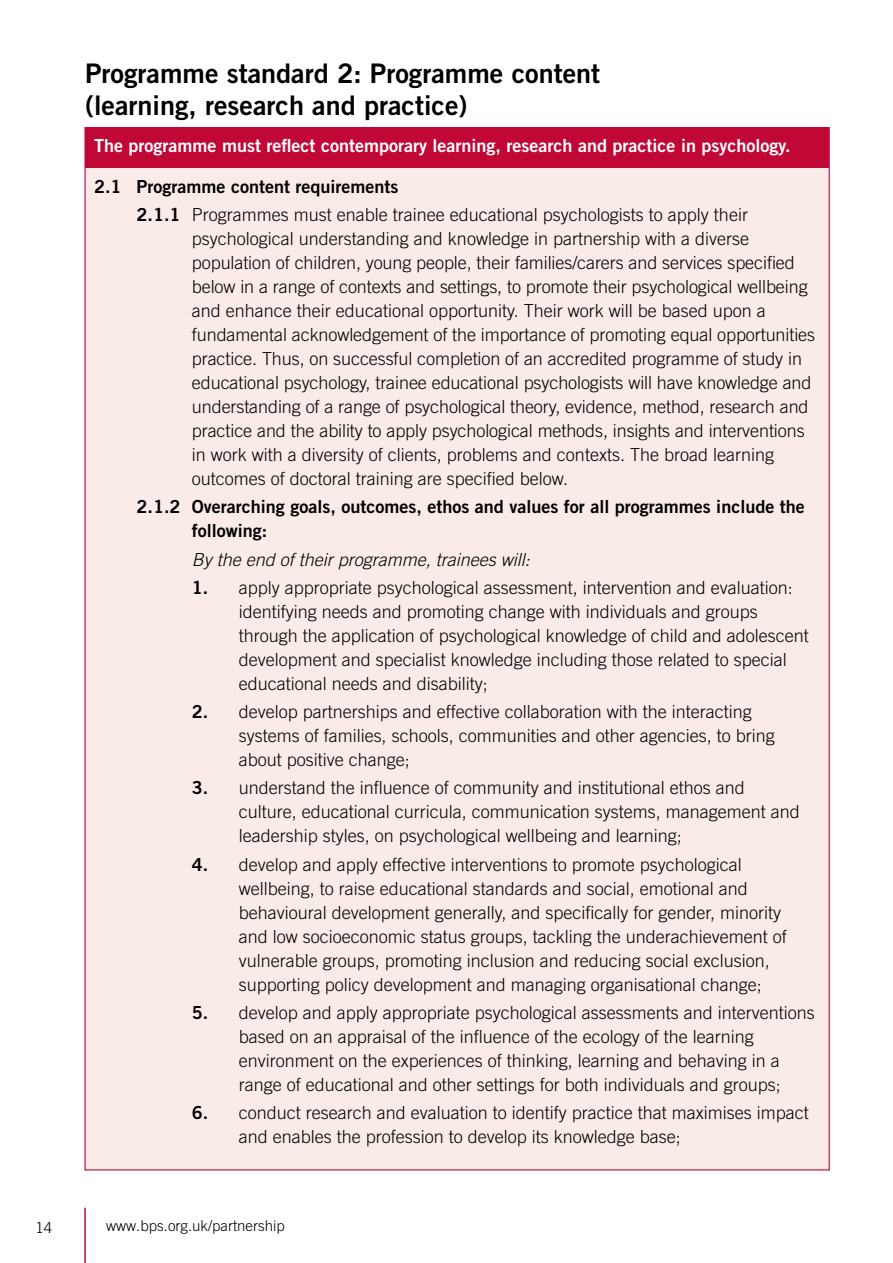
<style>
.page{position:relative;width:893px;height:1263px;background:#fff}
.page>*{position:absolute;margin:0;border:0;box-sizing:border-box;transform-origin:0 0}
.Heading_level_2{font:27px/31.5px "Trade Gothic LT Std Bd 2";color:#000}
.Numbered_list_25mm{font:300 18px/24px "Trade Gothic LT Std";color:#000}
.Numbered_list_23mm{font:300 18px/24px "Trade Gothic LT Std";letter-spacing:-.005em;color:#000}
.Numbered_list_23mm-2{font:18px/24px "Trade Gothic LT Std Bd 2";color:#000}
.Box_heading{font:18px "Trade Gothic LT Std Bd 2";color:#fff}
.Numbered_list_23mm-3{font:italic 300 18px "Trade Gothic LT Std";color:#000}
.Numbered_list_12mm{font:18px "Trade Gothic LT Std Bd 2";color:#000}
.t1{font:300 15px "Trade Gothic LT Std";color:#000}
.s1{font-family:"Trade Gothic LT Std Bd 2";font-weight:400}
</style>
<div class="page">
<hr style="left:84px;top:1208px;width:2px;height:55px;background:#c10736">
<div style="left:85px;top:128px;width:744px;height:1042px;background:#f9ebe7"></div>
<div style="left:86px;top:128px;width:743px;height:39px;background:#c10736"></div>
<p class="Heading_level_2" style="left:85px;top:57px;width:517px">Programme standard 2: Programme content (learning, research and practice)</p>
<p class="Box_heading" style="left:94px;top:134px;width:698px">The programme must reflect contemporary learning, research and practice in psychology.</p>
<p class="Numbered_list_12mm" style="left:94px;top:175px;width:306px">2.1 Programme content requirements</p>
<p class="Numbered_list_23mm" style="left:192px;top:202px;width:625px;text-indent:-55px"><span class="s1">2.1.1</span> Programmes must enable trainee educational psychologists to apply their psychological understanding and knowledge in partnership with a diverse population of children, young people, their families/carers and services specified below in a range of contexts and settings, to promote their psychological wellbeing and enhance their educational opportunity. Their work will be based upon a fundamental acknowledgement of the importance of promoting equal opportunities practice. Thus, on successful completion of an accredited programme of study in educational psychology, trainee educational psychologists will have knowledge and understanding of a range of psychological theory, evidence, method, research and practice and the ability to apply psychological methods, insights and interventions in work with a diversity of clients, problems and contexts. The broad learning outcomes of doctoral training are specified below.</p>
<p class="Numbered_list_23mm-2" style="left:192px;top:495px;width:614px;text-indent:-55px">2.1.2 Overarching goals, outcomes, ethos and values for all programmes include the following:</p>
<p class="Numbered_list_23mm-3" style="left:192px;top:548px;width:340px">By the end of their programme, trainees will:</p>
<p class="Numbered_list_25mm" style="left:239px;top:575px;width:572px;text-indent:-47px"><span class="s1">1.</span> apply appropriate psychological assessment, intervention and evaluation: identifying needs and promoting change with individuals and groups through the application of psychological knowledge of child and adolescent development and specialist knowledge including those related to special educational needs and disability;</p>
<p class="Numbered_list_25mm" style="left:239px;top:699px;width:538px;text-indent:-47px"><span class="s1">2.</span> develop partnerships and effective collaboration with the interacting systems of families, schools, communities and other agencies, to bring about positive change;</p>
<p class="Numbered_list_25mm" style="left:239px;top:776px;width:563px;text-indent:-47px"><span class="s1">3.</span> understand the influence of community and institutional ethos and culture, educational curricula, communication systems, management and leadership styles, on psychological wellbeing and learning;</p>
<p class="Numbered_list_25mm" style="left:239px;top:852px;width:550px;text-indent:-47px"><span class="s1">4.</span> develop and apply effective interventions to promote psychological wellbeing, to raise educational standards and social, emotional and behavioural development generally, and specifically for gender, minority and low socioeconomic status groups, tackling the underachievement of vulnerable groups, promoting inclusion and reducing social exclusion, supporting policy development and managing organisational change;</p>
<p class="Numbered_list_25mm" style="left:239px;top:1000px;width:578px;text-indent:-47px"><span class="s1">5.</span> develop and apply appropriate psychological assessments and interventions based on an appraisal of the influence of the ecology of the learning environment on the experiences of thinking, learning and behaving in a range of educational and other settings for both individuals and groups;</p>
<p class="Numbered_list_25mm" style="left:239px;top:1100px;width:572px;text-indent:-47px"><span class="s1">6.</span> conduct research and evaluation to identify practice that maximises impact and enables the profession to develop its knowledge base;</p>
<p class="t1" style="left:35px;top:1219px;width:18px">14</p>
<p class="t1" style="left:106px;top:1217px;width:180px">www.bps.org.uk/partnership</p>
</div>
